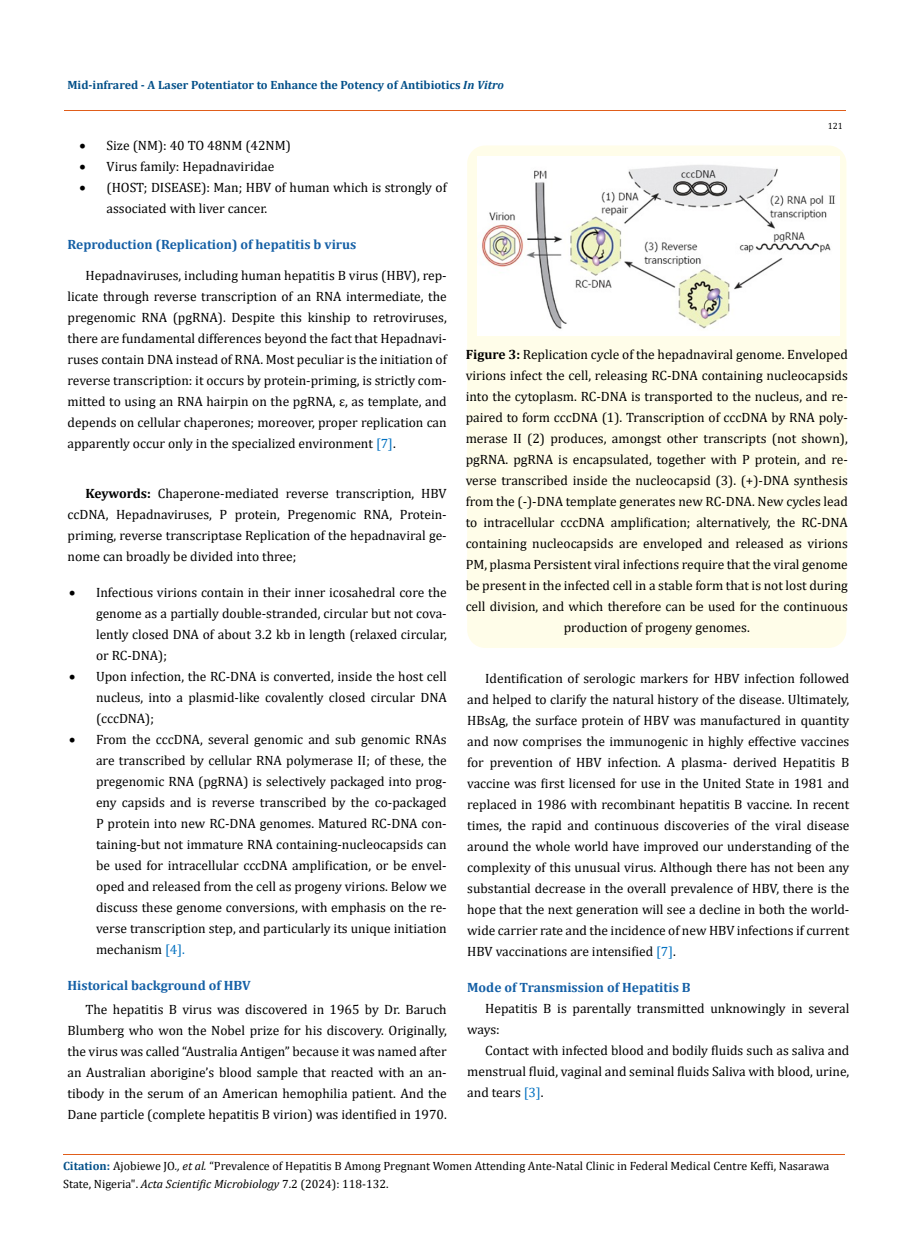
<style>
.page{position:relative;width:917px;height:1260px;background:#fff}
.page>*{position:absolute;margin:0;border:0;box-sizing:border-box;transform-origin:0 0}
.t1{font:13.5px/21px "Cambria";color:#000;text-align:justify}
.t2{font:700 13.5px "Cambria";color:#1560a6}
.t3{font:12px/18px "Cambria";color:#000}
.t4{font:700 12px "Cambria";color:#035089}
.t5{font:9px "Cambria";color:#000}
.s1{font-style:italic}
.s2{color:#0070c0}
.s3{font-weight:700}
.s4{font-weight:700;color:#035089}
</style>
<div class="page">
<hr style="left:64px;top:111px;width:782px;height:1px;background:#e05d1a">
<div style="left:467px;top:146px;width:379px;height:502px;background:#fffde9;border-radius:18px"></div>
<img style="left:478px;top:157px;width:361px;height:178px">
<hr style="left:63px;top:1155px;width:781px;height:1px;background:#e05d1a">
<p class="t4" style="left:67px;top:76px;width:438px">Mid-infrared - A Laser Potentiator to Enhance the Potency of Antibiotics <span class="s1">In Vitro</span></p>
<p class="t5" style="left:827px;top:120px;width:16px">121</p>
<p class="t1" style="left:79px;top:135px;width:213px">• Size (NM): 40 TO 48NM (42NM)</p>
<p class="t1" style="left:79px;top:156px;width:196px">• Virus family: Hepadnaviridae</p>
<p class="t1" style="left:106px;top:177px;width:342px;text-indent:-27px">• (HOST; DISEASE): Man; HBV of human which is strongly of associated with liver cancer.</p>
<p class="t2" style="left:67px;top:235px;width:290px">Reproduction (Replication) of hepatitis b virus</p>
<p class="t1" style="left:67px;top:265px;width:381px;text-indent:18px">Hepadnaviruses, including human hepatitis B virus (HBV), rep&shy;licate through reverse transcription of an RNA intermediate, the pregenomic RNA (pgRNA). Despite this kinship to retroviruses, there are fundamental differences beyond the fact that Hepadnavi&shy;ruses contain DNA instead of RNA. Most peculiar is the initiation of reverse transcription: it occurs by protein-priming, is strictly com&shy;mitted to using an RNA hairpin on the pgRNA, ε, as template, and depends on cellular chaperones; moreover, proper replication can apparently occur only in the specialized environment <span class="s2">[7]</span>.</p>
<p class="t1" style="left:67px;top:483px;width:381px;text-indent:18px"><span class="s3">Keywords:</span> Chaperone-mediated reverse transcription, HBV ccDNA, Hepadnaviruses, P protein, Pregenomic RNA, Protein&shy;priming, reverse transcriptase Replication of the hepadnaviral ge&shy;nome can broadly be divided into three;</p>
<p class="t1" style="left:96px;top:582px;width:352px;text-indent:-27px">• Infectious virions contain in their inner icosahedral core the genome as a partially double-stranded, circular but not cova&shy;lently closed DNA of about 3.2 kb in length (relaxed circular, or RC-DNA);</p>
<p class="t1" style="left:96px;top:666px;width:352px;text-indent:-27px">• Upon infection, the RC-DNA is converted, inside the host cell nucleus, into a plasmid-like covalently closed circular DNA (cccDNA);</p>
<p class="t1" style="left:96px;top:729px;width:352px;text-indent:-27px">• From the cccDNA, several genomic and sub genomic RNAs are transcribed by cellular RNA polymerase II; of these, the pregenomic RNA (pgRNA) is selectively packaged into prog&shy;eny capsids and is reverse transcribed by the co-packaged P protein into new RC-DNA genomes. Matured RC-DNA con&shy;taining-but not immature RNA containing-nucleocapsids can be used for intracellular cccDNA amplification, or be envel&shy;oped and released from the cell as progeny virions. Below we discuss these genome conversions, with emphasis on the re&shy;verse transcription step, and particularly its unique initiation mechanism <span class="s2">[4].</span></p>
<p class="t2" style="left:67px;top:976px;width:185px">Historical background of HBV</p>
<p class="t1" style="left:67px;top:999px;width:381px;text-indent:18px">The hepatitis B virus was discovered in 1965 by Dr. Baruch Blumberg who won the Nobel prize for his discovery. Originally, the virus was called “Australia Antigen” because it was named after an Australian aborigine’s blood sample that reacted with an an&shy;tibody in the serum of an American hemophilia patient. And the Dane particle (complete hepatitis B virion) was identified in 1970.</p>
<p class="t1" style="left:465px;top:344px;width:384px;text-align:center"><span class="s3">Figure 3:</span> Replication cycle of the hepadnaviral genome. Enveloped virions infect the cell, releasing RC-DNA containing nucleocapsids into the cytoplasm. RC-DNA is transported to the nucleus, and re&shy;paired to form cccDNA (1). Transcription of cccDNA by RNA poly&shy;merase II (2) produces, amongst other transcripts (not shown), pgRNA. pgRNA is encapsulated, together with P protein, and re&shy;verse transcribed inside the nucleocapsid (3). (+)-DNA synthesis from the (-)-DNA template generates new RC-DNA. New cycles lead to intracellular cccDNA amplification; alternatively, the RC-DNA containing nucleocapsids are enveloped and released as virions PM, plasma Persistent viral infections require that the viral genome be present in the infected cell in a stable form that is not lost during cell division, and which therefore can be used for the continuous production of progeny genomes.</p>
<p class="t1" style="left:467px;top:668px;width:384px;text-indent:18px">Identification of serologic markers for HBV infection followed and helped to clarify the natural history of the disease. Ultimately, HBsAg, the surface protein of HBV was manufactured in quantity and now comprises the immunogenic in highly effective vaccines for prevention of HBV infection. A plasma- derived Hepatitis B vaccine was first licensed for use in the United State in 1981 and replaced in 1986 with recombinant hepatitis B vaccine. In recent times, the rapid and continuous discoveries of the viral disease around the whole world have improved our understanding of the complexity of this unusual virus. Although there has not been any substantial decrease in the overall prevalence of HBV, there is the hope that the next generation will see a decline in both the world&shy;wide carrier rate and the incidence of new HBV infections if current HBV vaccinations are intensified <span class="s2">[7]</span>.</p>
<p class="t2" style="left:467px;top:978px;width:225px">Mode of Transmission of Hepatitis B</p>
<p class="t1" style="left:467px;top:998px;width:383px;text-indent:18px">Hepatitis B is parentally transmitted unknowingly in several ways:</p>
<p class="t1" style="left:467px;top:1040px;width:384px;text-indent:18px">Contact with infected blood and bodily fluids such as saliva and menstrual fluid, vaginal and seminal fluids Saliva with blood, urine, and tears <span class="s2">[3]</span>.</p>
<p class="t3" style="left:63px;top:1157px;width:767px"><span class="s4">Citation:</span> Ajobiewe JO<span class="s1">., et al.</span> “Prevalence of Hepatitis B Among Pregnant Women Attending Ante-Natal Clinic in Federal Medical Centre Keffi, Nasarawa<br>State, Nigeria". <span class="s1">Acta Scientific Microbiology</span> 7.2 (2024): 118-132.</p>
</div>
